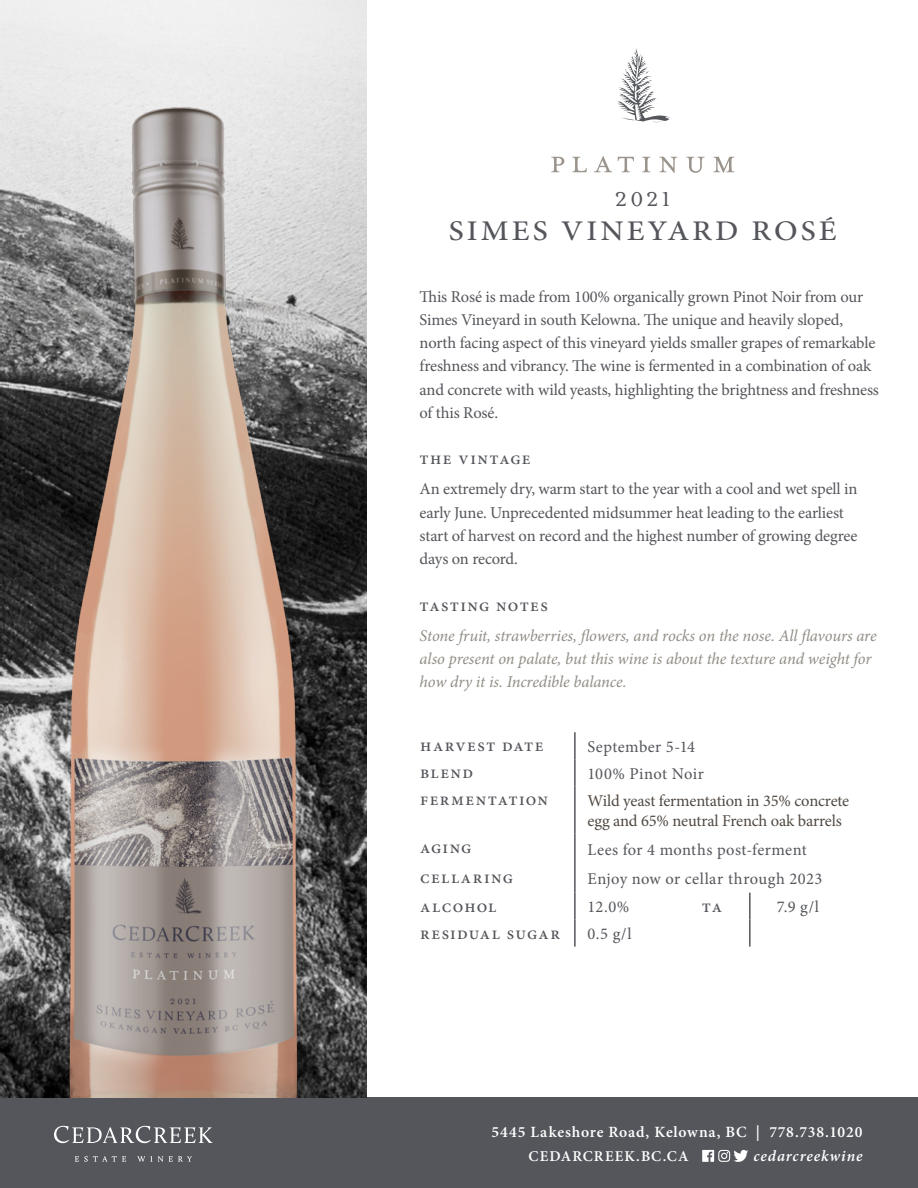
<style>
.page{position:relative;width:918px;height:1188px;background:#fff}
.page>*{position:absolute;margin:0;border:0;box-sizing:border-box;transform-origin:0 0}
.t1{font:500 28.5px "Minion Pro";letter-spacing:.1em;color:#54565b;scale:1.1 1}
.t2{font:22.95px "Mrs Eaves OT";color:#54565b;scale:1.11 1}
.t3{font:500 18px "Minion Pro";letter-spacing:.075em;color:#54565b}
.t4{font:16.5px/23.2px "Minion Pro";letter-spacing:-.01em;color:#54565b}
.t5{font:italic 16.5px/23.2px "Minion Pro";letter-spacing:-.01em;color:#918d85}
.t6{font:16.5px/19.8px "Minion Pro";letter-spacing:-.01em;color:#514942}
.t7{font:16.5px "Minion Pro";letter-spacing:.02em;color:#54565b}
.t8{font:16.5px "Minion Pro";letter-spacing:.025em;color:#54565b}
.t9{font:16.5px "Minion Pro";letter-spacing:.015em;color:#54565b}
.t10{font:600 15.6px "Minion Pro";letter-spacing:.05em;color:#fff}
.t11{font:italic 600 15.6px "Minion Pro";letter-spacing:.06em;color:#fff}
.t12{font:600 15px "Minion Pro";letter-spacing:.07em;color:#fff}
</style>
<div class="page">
<div style="left:0;top:1097px;width:918px;height:91px;background:#54565b"></div>
<svg style="left:702px;top:1150px;width:46px;height:12px"></svg>
<svg style="left:75px;top:1156px;width:51px;height:6px"></svg>
<svg style="left:137px;top:1156px;width:26px;height:6px"></svg>
<svg style="left:169px;top:1156px;width:23px;height:6px"></svg>
<svg style="left:54px;top:1126px;width:159px;height:17px"></svg>
<svg style="left:551px;top:157px;width:13px;height:15px"></svg>
<svg style="left:572px;top:157px;width:15px;height:15px"></svg>
<svg style="left:594px;top:156px;width:18px;height:16px"></svg>
<svg style="left:618px;top:157px;width:16px;height:15px"></svg>
<svg style="left:642px;top:157px;width:8px;height:15px"></svg>
<svg style="left:659px;top:157px;width:18px;height:16px"></svg>
<svg style="left:686px;top:157px;width:19px;height:16px"></svg>
<svg style="left:713px;top:157px;width:21px;height:16px"></svg>
<svg style="left:617px;top:48px;width:53px;height:75px"></svg>
<img style="left:0;top:0;width:367px;height:1097px">
<hr style="left:574px;top:732px;width:2px;height:27px;background:#54565b">
<hr style="left:574px;top:759px;width:2px;height:27px;background:#54565b">
<hr style="left:574px;top:786px;width:2px;height:48px;background:#54565b">
<hr style="left:574px;top:834px;width:2px;height:30px;background:#54565b">
<hr style="left:574px;top:864px;width:2px;height:29px;background:#54565b">
<hr style="left:574px;top:893px;width:2px;height:27px;background:#54565b">
<hr style="left:574px;top:920px;width:2px;height:27px;background:#54565b">
<hr style="left:749px;top:893px;width:2px;height:27px;background:#54565b">
<hr style="left:749px;top:920px;width:2px;height:27px;background:#54565b">
<img style="left:61px;top:85px;width:245px;height:1013px">
<h2 class="t2" style="left:615px;top:186px;width:52px">2021</h2>
<h1 class="t1" style="left:449px;top:212px;width:354px">SIMES VINEYARD ROSÉ</h1>
<p class="t4" style="left:420px;top:285px;width:461px">This Rosé is made from 100% organically grown Pinot Noir from our Simes Vineyard in south Kelowna. The unique and heavily sloped, north facing aspect of this vineyard yields smaller grapes of remarkable freshness and vibrancy. The wine is fermented in a combination of oak and concrete with wild yeasts, highlighting the brightness and freshness of this Rosé.</p>
<p class="t3" style="left:420px;top:446px;width:113px">the vintage</p>
<p class="t4" style="left:420px;top:477px;width:439px">An extremely dry, warm start to the year with a cool and wet spell in early June. Unprecedented midsummer heat leading to the earliest start of harvest on record and the highest number of growing degree days on record.</p>
<p class="t3" style="left:420px;top:593px;width:130px">tasting notes</p>
<p class="t5" style="left:420px;top:624px;width:458px">Stone fruit, strawberries, flowers, and rocks on the nose. All flavours are also present on palate, but this wine is about the texture and weight for how dry it is. Incredible balance.</p>
<p class="t3" style="left:420px;top:733px;width:125px">harvest date</p>
<p class="t7" style="left:588px;top:735px;width:109px">September 5-14</p>
<p class="t3" style="left:420px;top:760px;width:54px">blend</p>
<p class="t9" style="left:588px;top:762px;width:118px">100% Pinot Noir</p>
<p class="t3" style="left:420px;top:787px;width:129px">fermentation</p>
<p class="t6" style="left:588px;top:791px;width:263px">Wild yeast fermentation in 35% concrete egg and 65% neutral French oak barrels</p>
<p class="t3" style="left:420px;top:835px;width:53px">aging</p>
<p class="t7" style="left:588px;top:839px;width:221px">Lees for 4 months post-ferment</p>
<p class="t3" style="left:420px;top:865px;width:94px">cellaring</p>
<p class="t8" style="left:588px;top:868px;width:236px">Enjoy now or cellar through 2023</p>
<p class="t3" style="left:420px;top:894px;width:78px">alcohol</p>
<p class="t4" style="left:588px;top:895px;width:43px">12.0%</p>
<p class="t3" style="left:702px;top:894px;width:22px">ta</p>
<p class="t4" style="left:777px;top:895px;width:44px">7.9 g/l</p>
<p class="t3" style="left:420px;top:921px;width:141px">residual sugar</p>
<p class="t4" style="left:588px;top:922px;width:46px">0.5 g/l</p>
<p class="t10" style="left:491px;top:1121px;width:373px">5445 Lakeshore Road, Kelowna, BC | 778.738.1020</p>
<p class="t12" style="left:529px;top:1146px;width:162px">CEDARCREEK.BC.CA</p>
<p class="t11" style="left:753px;top:1145px;width:111px">cedarcreekwine</p>
</div>
